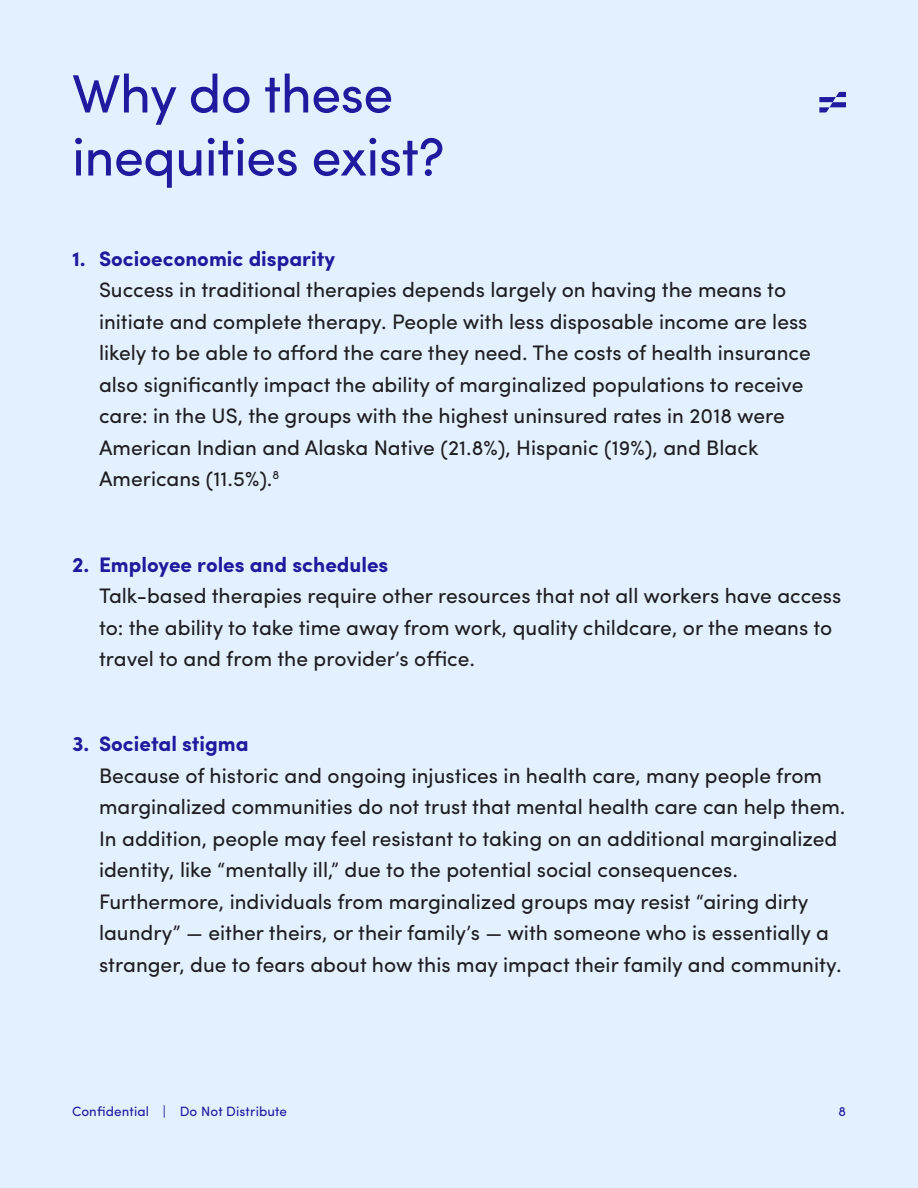
<style>
.page{position:relative;width:918px;height:1188px;background:#e3f0ff}
.page>*{position:absolute;margin:0;border:0;box-sizing:border-box;transform-origin:0 0}
.t1{font:54px/63px "Sofia Pro";letter-spacing:-.015em;color:#1f1a9e}
.t2{font:21px/31.5px "Sofia Pro";color:#1e1e1e}
.t3{font:700 21px "Sofia Pro";color:#1f1a9e}
.t4{font:13.5px "Sofia Pro";letter-spacing:.01em;color:#1f1a9e}
</style>
<div class="page">
<svg style="left:819px;top:92px;width:27px;height:21px"></svg>
<h1 class="t1" style="left:72px;top:58px;width:374px">Why do these inequities exist?</h1>
<p class="t3" style="left:72px;top:242px;width:265px">1. Socioeconomic disparity</p>
<p class="t2" style="left:99px;top:272px;width:713px">Success in traditional therapies depends largely on having the means to initiate and complete therapy. People with less disposable income are less likely to be able to afford the care they need. The costs of health insurance also significantly impact the ability of marginalized populations to receive care: in the US, the groups with the highest uninsured rates in 2018 were American Indian and Alaska Native (21.8%), Hispanic (19%), and Black Americans (11.5%).<sup>8</sup></p>
<p class="t3" style="left:72px;top:548px;width:318px">2. Employee roles and schedules</p>
<p class="t2" style="left:99px;top:578px;width:744px">Talk-based therapies require other resources that not all workers have access to: the ability to take time away from work, quality childcare, or the means to travel to and from the provider’s office.</p>
<p class="t3" style="left:72px;top:728px;width:178px">3. Societal stigma</p>
<p class="t2" style="left:99px;top:758px;width:748px">Because of historic and ongoing injustices in health care, many people from marginalized communities do not trust that mental health care can help them.<br>In addition, people may feel resistant to taking on an additional marginalized identity, like “mentally ill,” due to the potential social consequences.<br>Furthermore, individuals from marginalized groups may resist “airing dirty laundry” — either theirs, or their family’s — with someone who is essentially a stranger, due to fears about how this may impact their family and community.</p>
<p class="t4" style="left:72px;top:1101px;width:217px">Confidential | Do Not Distribute</p>
<p class="t4" style="left:838px;top:1101px;width:9px">8</p>
</div>
